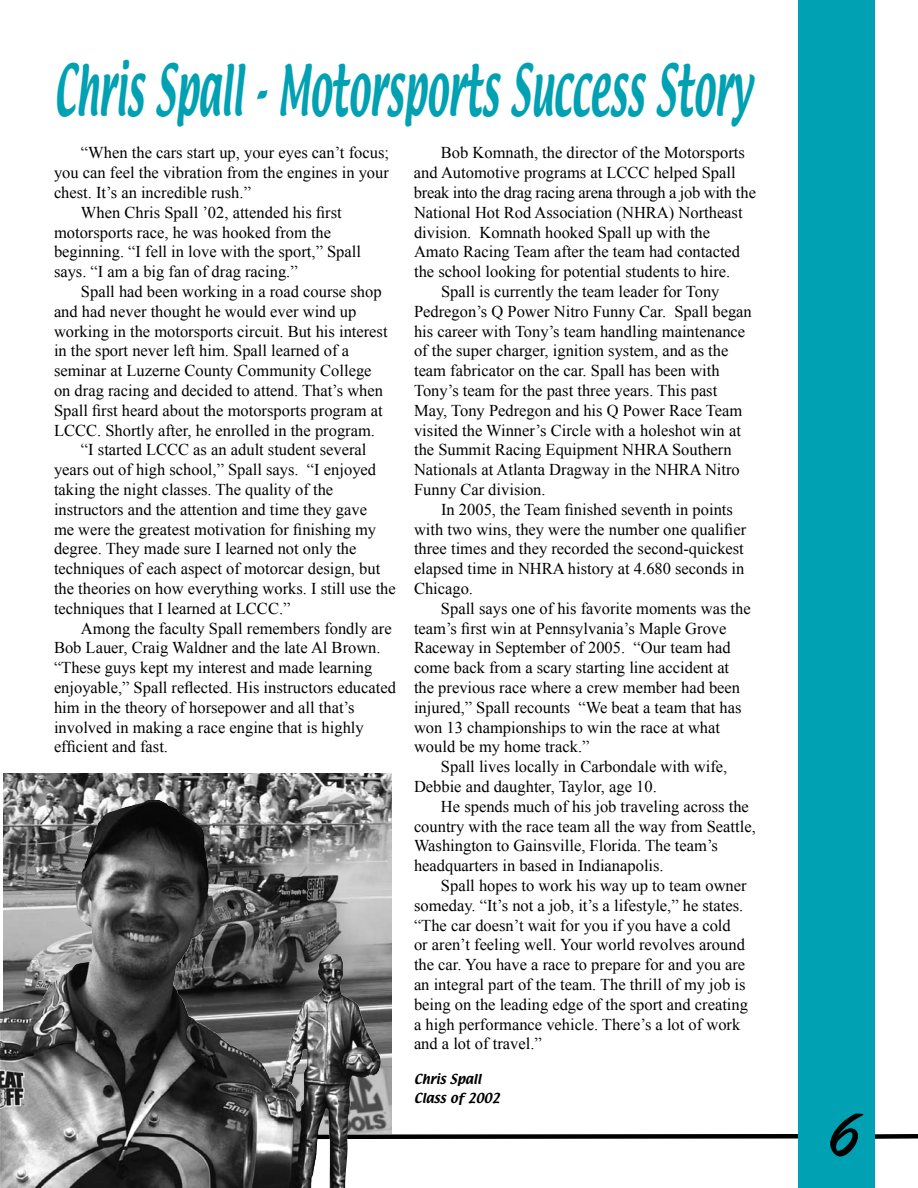
<style>
.page{position:relative;width:918px;height:1188px;background:#fff}
.page>*{position:absolute;margin:0;border:0;box-sizing:border-box;transform-origin:0 0}
.t1{font:72px "Brush Script";color:#000}
.t2{font:62.1px "Textile";color:#00a1b2;scale:.54 1}
.t3{font:16.5px "Times New Roman";color:#000}
.t4{font:16.5px "Times New Roman";letter-spacing:-.02em;color:#000}
.t5{font:12px/19.8px "Textile";color:#000}
</style>
<div class="page">
<div style="left:872px;top:1134px;width:46px;height:5px;background:#000"></div>
<svg style="left:382px;top:1134px;width:416px;height:5px;background:#191919"></svg>
<div style="left:798px;top:0;width:77px;height:1188px;background:#00a1b2"></div>
<img style="left:3px;top:773px;width:389px;height:361px">
<img style="left:0;top:915px;width:382px;height:273px">
<h2 class="t2" style="left:54px;top:47px;width:1293px">Chris Spall - Motorsports Success Story</h2>
<p class="t3" style="left:81px;top:143px;width:310px">“When the cars start up, your eyes can’t focus;</p>
<p class="t3" style="left:54px;top:163px;width:336px">you can feel the vibration from the engines in your</p>
<p class="t3" style="left:54px;top:183px;width:199px">chest. It’s an incredible rush.”</p>
<p class="t3" style="left:81px;top:203px;width:262px">When Chris Spall ’02, attended his first</p>
<p class="t3" style="left:54px;top:223px;width:279px">motorsports race, he was hooked from the</p>
<p class="t3" style="left:54px;top:242px;width:309px">beginning. “I fell in love with the sport,” Spall</p>
<p class="t3" style="left:54px;top:262px;width:245px">says. “I am a big fan of drag racing.”</p>
<p class="t3" style="left:81px;top:282px;width:302px">Spall had been working in a road course shop</p>
<p class="t3" style="left:54px;top:302px;width:304px">and had never thought he would ever wind up</p>
<p class="t3" style="left:54px;top:322px;width:335px">working in the motorsports circuit. But his interest</p>
<p class="t3" style="left:54px;top:341px;width:297px">in the sport never left him. Spall learned of a</p>
<p class="t3" style="left:54px;top:361px;width:319px">seminar at Luzerne County Community College</p>
<p class="t3" style="left:54px;top:381px;width:331px">on drag racing and decided to attend. That’s when</p>
<p class="t3" style="left:54px;top:401px;width:330px">Spall first heard about the motorsports program at</p>
<p class="t3" style="left:54px;top:421px;width:323px">LCCC. Shortly after, he enrolled in the program.</p>
<p class="t3" style="left:81px;top:440px;width:287px">“I started LCCC as an adult student several</p>
<p class="t3" style="left:54px;top:460px;width:324px">years out of high school,” Spall says. “I enjoyed</p>
<p class="t3" style="left:54px;top:480px;width:281px">taking the night classes. The quality of the</p>
<p class="t3" style="left:54px;top:500px;width:315px">instructors and the attention and time they gave</p>
<p class="t3" style="left:54px;top:520px;width:324px">me were the greatest motivation for finishing my</p>
<p class="t3" style="left:54px;top:539px;width:304px">degree. They made sure I learned not only the</p>
<p class="t3" style="left:54px;top:559px;width:328px">techniques of each aspect of motorcar design, but</p>
<p class="t3" style="left:54px;top:579px;width:343px">the theories on how everything works. I still use the</p>
<p class="t3" style="left:54px;top:599px;width:238px">techniques that I learned at LCCC.”</p>
<p class="t3" style="left:81px;top:619px;width:312px">Among the faculty Spall remembers fondly are</p>
<p class="t3" style="left:54px;top:638px;width:328px">Bob Lauer, Craig Waldner and the late Al Brown.</p>
<p class="t3" style="left:54px;top:658px;width:320px">“These guys kept my interest and made learning</p>
<p class="t3" style="left:54px;top:678px;width:343px">enjoyable,” Spall reflected. His instructors educated</p>
<p class="t3" style="left:54px;top:698px;width:302px">him in the theory of horsepower and all that’s</p>
<p class="t3" style="left:54px;top:718px;width:311px">involved in making a race engine that is highly</p>
<p class="t3" style="left:54px;top:737px;width:116px">efficient and fast.</p>
<p class="t3" style="left:441px;top:143px;width:305px">Bob Komnath, the director of the Motorsports</p>
<p class="t3" style="left:414px;top:163px;width:323px">and Automotive programs at LCCC helped Spall</p>
<p class="t4" style="left:414px;top:183px;width:344px">break into the drag racing arena through a job with the</p>
<p class="t3" style="left:414px;top:203px;width:330px">National Hot Rod Association (NHRA) Northeast</p>
<p class="t3" style="left:414px;top:223px;width:298px">division. Komnath hooked Spall up with the</p>
<p class="t3" style="left:414px;top:242px;width:328px">Amato Racing Team after the team had contacted</p>
<p class="t3" style="left:414px;top:262px;width:318px">the school looking for potential students to hire.</p>
<p class="t3" style="left:441px;top:282px;width:280px">Spall is currently the team leader for Tony</p>
<p class="t3" style="left:414px;top:302px;width:339px">Pedregon’s Q Power Nitro Funny Car. Spall began</p>
<p class="t3" style="left:414px;top:322px;width:333px">his career with Tony’s team handling maintenance</p>
<p class="t3" style="left:414px;top:341px;width:316px">of the super charger, ignition system, and as the</p>
<p class="t3" style="left:414px;top:361px;width:307px">team fabricator on the car. Spall has been with</p>
<p class="t3" style="left:414px;top:381px;width:305px">Tony’s team for the past three years. This past</p>
<p class="t3" style="left:414px;top:401px;width:330px">May, Tony Pedregon and his Q Power Race Team</p>
<p class="t3" style="left:414px;top:421px;width:328px">visited the Winner’s Circle with a holeshot win at</p>
<p class="t3" style="left:414px;top:440px;width:319px">the Summit Racing Equipment NHRA Southern</p>
<p class="t3" style="left:414px;top:460px;width:327px">Nationals at Atlanta Dragway in the NHRA Nitro</p>
<p class="t3" style="left:414px;top:480px;width:133px">Funny Car division.</p>
<p class="t3" style="left:441px;top:500px;width:293px">In 2005, the Team finished seventh in points</p>
<p class="t3" style="left:414px;top:520px;width:334px">with two wins, they were the number one qualifier</p>
<p class="t3" style="left:414px;top:539px;width:331px">three times and they recorded the second-quickest</p>
<p class="t3" style="left:414px;top:559px;width:332px">elapsed time in NHRA history at 4.680 seconds in</p>
<p class="t3" style="left:414px;top:579px;width:61px">Chicago.</p>
<p class="t3" style="left:441px;top:599px;width:311px">Spall says one of his favorite moments was the</p>
<p class="t3" style="left:414px;top:619px;width:314px">team’s first win at Pennsylvania’s Maple Grove</p>
<p class="t3" style="left:414px;top:638px;width:318px">Raceway in September of 2005. “Our team had</p>
<p class="t3" style="left:414px;top:658px;width:317px">come back from a scary starting line accident at</p>
<p class="t3" style="left:414px;top:678px;width:328px">the previous race where a crew member had been</p>
<p class="t3" style="left:414px;top:698px;width:329px">injured,” Spall recounts “We beat a team that has</p>
<p class="t3" style="left:414px;top:718px;width:308px">won 13 championships to win the race at what</p>
<p class="t3" style="left:414px;top:737px;width:177px">would be my home track.”</p>
<p class="t3" style="left:441px;top:757px;width:288px">Spall lives locally in Carbondale with wife,</p>
<p class="t3" style="left:414px;top:777px;width:244px">Debbie and daughter, Taylor, age 10.</p>
<p class="t3" style="left:441px;top:797px;width:309px">He spends much of his job traveling across the</p>
<p class="t3" style="left:414px;top:817px;width:343px">country with the race team all the way from Seattle,</p>
<p class="t3" style="left:414px;top:836px;width:306px">Washington to Gainsville, Florida. The team’s</p>
<p class="t3" style="left:414px;top:856px;width:251px">headquarters in based in Indianapolis.</p>
<p class="t3" style="left:441px;top:876px;width:307px">Spall hopes to work his way up to team owner</p>
<p class="t3" style="left:414px;top:896px;width:331px">someday. “It’s not a job, it’s a lifestyle,” he states.</p>
<p class="t3" style="left:414px;top:916px;width:318px">“The car doesn’t wait for you if you have a cold</p>
<p class="t3" style="left:414px;top:935px;width:332px">or aren’t feeling well. Your world revolves around</p>
<p class="t3" style="left:414px;top:955px;width:333px">the car. You have a race to prepare for and you are</p>
<p class="t3" style="left:414px;top:975px;width:333px">an integral part of the team. The thrill of my job is</p>
<p class="t3" style="left:414px;top:995px;width:336px">being on the leading edge of the sport and creating</p>
<p class="t3" style="left:414px;top:1015px;width:328px">a high performance vehicle. There’s a lot of work</p>
<p class="t3" style="left:414px;top:1034px;width:129px">and a lot of travel.”</p>
<p class="t5" style="left:414px;top:1069px;width:87px">Chris Spall<br>Class of 2002</p>
<h1 class="t1" style="left:830px;top:1090px;width:32px">6</h1>
</div>
